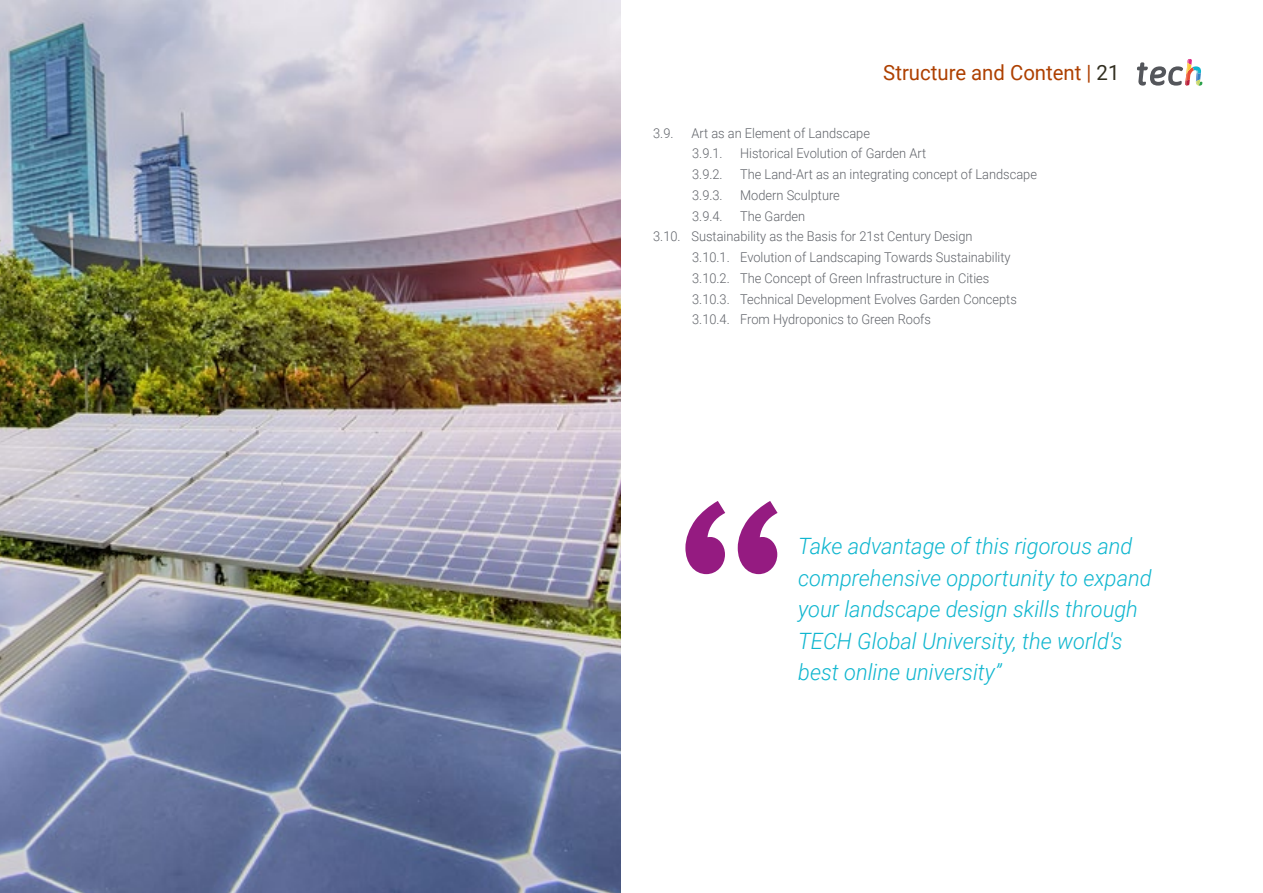
<style>
.page{position:relative;width:1263px;height:893px;background:#fff}
.page>*{position:absolute;margin:0;border:0;box-sizing:border-box;transform-origin:0 0}
.t1{font:italic 300 22.5px/31.5px "Roboto";color:#0fb6cf}
.t2{font:21px "Roboto";color:#ae4000}
.t3{font:300 13.5px/20.7px "Roboto";color:#61646a;scale:.95 1}
.s1{color:#312e20}
</style>
<div class="page">
<svg style="left:685px;top:501px;width:92px;height:73px"></svg>
<svg style="left:1137px;top:59px;width:65px;height:27px"></svg>
<img style="left:0;top:0;width:621px;height:893px">
<h2 class="t2" style="left:883px;top:57px;width:238px">Structure and Content | <span class="s1">21</span></h2>
<p class="t3" style="left:653px;top:122px;width:23px">3.9.</p>
<p class="t3" style="left:691px;top:122px;width:189px">Art as an Element of Landscape<br>3.9.1.</p>
<p class="t3" style="left:740px;top:143px;width:197px">Historical Evolution of Garden Art</p>
<p class="t3" style="left:692px;top:164px;width:34px">3.9.2.</p>
<p class="t3" style="left:740px;top:164px;width:314px">The Land-Art as an integrating concept of Landscape</p>
<p class="t3" style="left:692px;top:184px;width:34px">3.9.3.</p>
<p class="t3" style="left:740px;top:184px;width:106px">Modern Sculpture</p>
<p class="t3" style="left:692px;top:205px;width:34px">3.9.4.</p>
<p class="t3" style="left:740px;top:205px;width:70px">The Garden</p>
<p class="t3" style="left:653px;top:226px;width:338px">3.10. Sustainability as the Basis for 21st Century Design</p>
<p class="t3" style="left:692px;top:247px;width:337px">3.10.1. Evolution of Landscaping Towards Sustainability</p>
<p class="t3" style="left:692px;top:267px;width:314px">3.10.2. The Concept of Green Infrastructure in Cities</p>
<p class="t3" style="left:692px;top:288px;width:343px">3.10.3. Technical Development Evolves Garden Concepts</p>
<p class="t3" style="left:692px;top:309px;width:253px">3.10.4. From Hydroponics to Green Roofs</p>
<h1 class="t1" style="left:798px;top:530px;width:355px">Take advantage of this rigorous and comprehensive opportunity to expand your landscape design skills through TECH Global University, the world's best online university”</h1>
</div>
